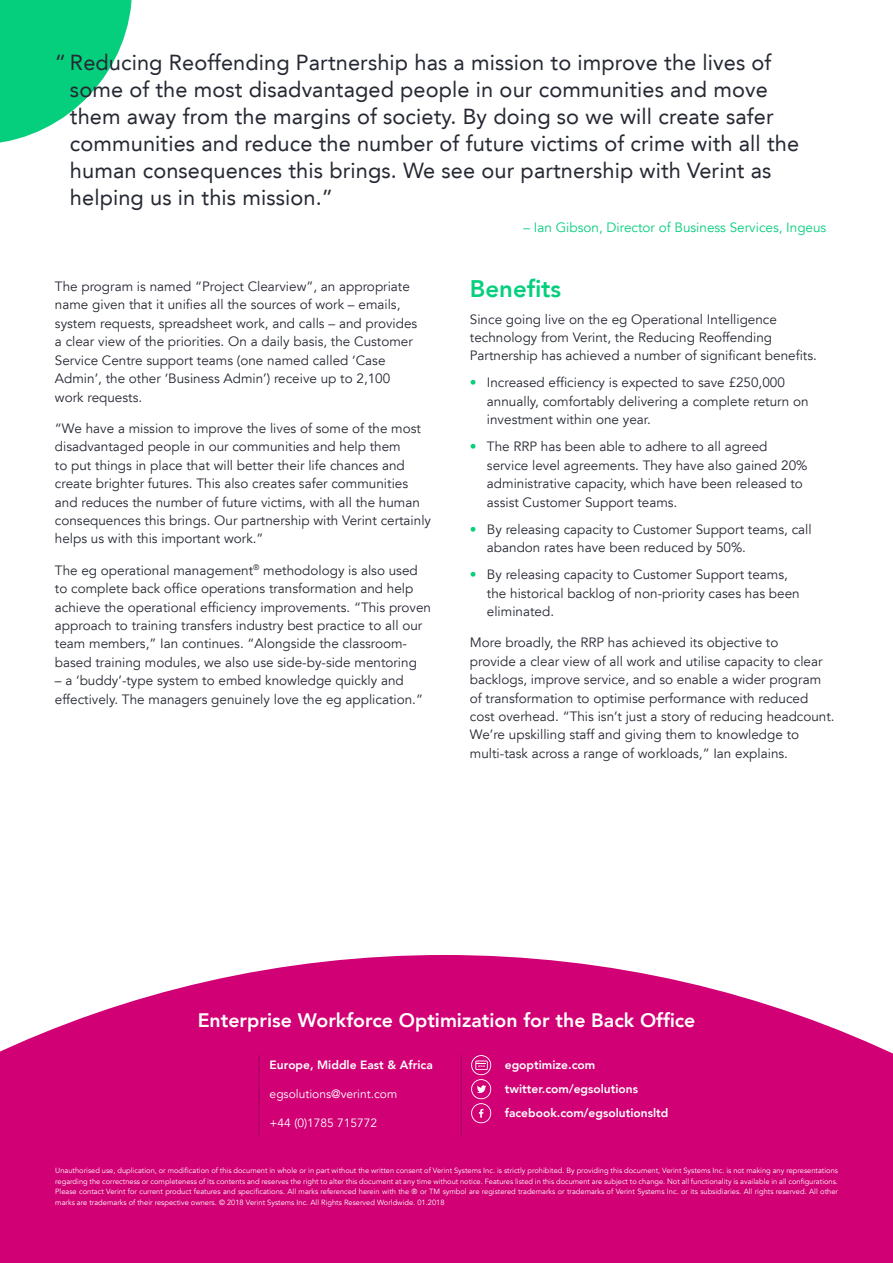
<style>
.page{position:relative;width:893px;height:1263px;background:#fff}
.page>*{position:absolute;margin:0;border:0;box-sizing:border-box;transform-origin:0 0}
.t1{font:800 24px "Avenir LT";color:#05cf7d}
.t2{font:21.75px/27px "Avenir LT";letter-spacing:.005em;color:#262933}
.t3{font:800 19.5px "Avenir LT";color:#fff}
.t4{font:13.5px/18.5px "Avenir LT";color:#262933}
.t5{font:13.5px "Avenir LT";color:#05cf7d}
.t6{font:800 12px/24px "Avenir LT";color:#fff}
.t7{font:12px "Avenir LT";color:#fff}
.t8{font:7.5px/10.5px "Avenir LT";color:#fff;text-align:justify}
.s1{color:#05cf7d}
</style>
<div class="page">
<svg style="left:0;top:0;width:132px;height:143px"></svg>
<svg style="left:0;top:955px;width:893px;height:308px;background:#d51a82"></svg>
<hr style="left:461px;top:1055px;width:1px;height:81px;background:#9e005d">
<svg style="left:470px;top:1055px;width:22px;height:69px;background:#d92e8d"></svg>
<hr style="left:259px;top:1055px;width:1px;height:81px;background:#9e005d">
<p class="t2" style="left:70px;top:50px;width:731px;text-indent:-15px">“ Reducing Reoffending Partnership has a mission to improve the lives of some of the most disadvantaged people in our communities and move them away from the margins of society. By doing so we will create safer communities and reduce the number of future victims of crime with all the human consequences this brings. We see our partnership with Verint as helping us in this mission.”</p>
<p class="t5" style="left:523px;top:219px;width:304px">– Ian Gibson, Director of Business Services, Ingeus</p>
<p class="t4" style="left:55px;top:277px;width:364px">The program is named “Project Clearview”, an appropriate name given that it unifies all the sources of work – emails, system requests, spreadsheet work, and calls – and provides a clear view of the priorities. On a daily basis, the Customer Service Centre support teams (one named called ‘Case Admin’, the other ‘Business Admin’) receive up to 2,100 work requests.</p>
<p class="t4" style="left:55px;top:419px;width:378px">“We have a mission to improve the lives of some of the most disadvantaged people in our communities and help them<br>to put things in place that will better their life chances and create brighter futures. This also creates safer communities and reduces the number of future victims, with all the human consequences this brings. Our partnership with Verint certainly helps us with this important work.”</p>
<p class="t4" style="left:55px;top:561px;width:378px">The eg operational management<sup>®</sup> methodology is also used to complete back office operations transformation and help achieve the operational efficiency improvements. “This proven approach to training transfers industry best practice to all our team members,” Ian continues. “Alongside the classroom&shy;based training modules, we also use side-by-side mentoring</p>
<p class="t4" style="left:55px;top:672px;width:370px">– a ‘buddy’-type system to embed knowledge quickly and effectively. The managers genuinely love the eg application.”</p>
<h1 class="t1" style="left:470px;top:274px;width:93px">Benefits</h1>
<p class="t4" style="left:470px;top:310px;width:349px">Since going live on the eg Operational Intelligence technology from Verint, the Reducing Reoffending<br>Partnership has achieved a number of significant benefits.</p>
<p class="t4" style="left:487px;top:374px;width:323px;text-indent:-17px"><span class="s1">•</span> Increased efficiency is expected to save £250,000 annually, comfortably delivering a complete return on investment within one year.</p>
<p class="t4" style="left:487px;top:438px;width:322px;text-indent:-17px"><span class="s1">•</span> The RRP has been able to adhere to all agreed service level agreements. They have also gained 20% administrative capacity, which have been released to assist Customer Support teams.</p>
<p class="t4" style="left:487px;top:520px;width:326px;text-indent:-17px"><span class="s1">•</span> By releasing capacity to Customer Support teams, call abandon rates have been reduced by 50%.</p>
<p class="t4" style="left:487px;top:565px;width:314px;text-indent:-17px"><span class="s1">•</span> By releasing capacity to Customer Support teams, the historical backlog of non-priority cases has been eliminated.</p>
<p class="t4" style="left:470px;top:634px;width:366px">More broadly, the RRP has achieved its objective to<br>provide a clear view of all work and utilise capacity to clear backlogs, improve service, and so enable a wider program of transformation to optimise performance with reduced cost overhead. “This isn’t just a story of reducing headcount.<br>We’re upskilling staff and giving them to knowledge to multi-task across a range of workloads,” Ian explains.</p>
<h3 class="t3" style="left:198px;top:1009px;width:499px">Enterprise Workforce Optimization for the Back Office</h3>
<p class="t6" style="left:270px;top:1053px;width:165px">Europe, Middle East &amp; Africa</p>
<p class="t7" style="left:270px;top:1087px;width:129px">egsolutions@verint.com</p>
<p class="t7" style="left:270px;top:1115px;width:109px">+44 (0)1785 715772</p>
<p class="t6" style="left:505px;top:1053px;width:165px">egoptimize.com twitter.com/egsolutions facebook.com/egsolutionsltd</p>
<p class="t8" style="left:55px;top:1165px;width:784px">Unauthorised use, duplication, or modification of this document in whole or in part without the written consent of Verint Systems Inc. is strictly prohibited. By providing this document, Verint Systems Inc. is not making any representations regarding the correctness or completeness of its contents and reserves the right to alter this document at any time without notice. Features listed in this document are subject to change. Not all functionality is available in all configurations.<br>Please contact Verint for current product features and specifications. All marks referenced herein with the ® or TM symbol are registered trademarks or trademarks of Verint Systems Inc. or its subsidiaries. All rights reserved. All other marks are trademarks of their respective owners. © 2018 Verint Systems Inc. All Rights Reserved Worldwide. 01.2018</p>
</div>
